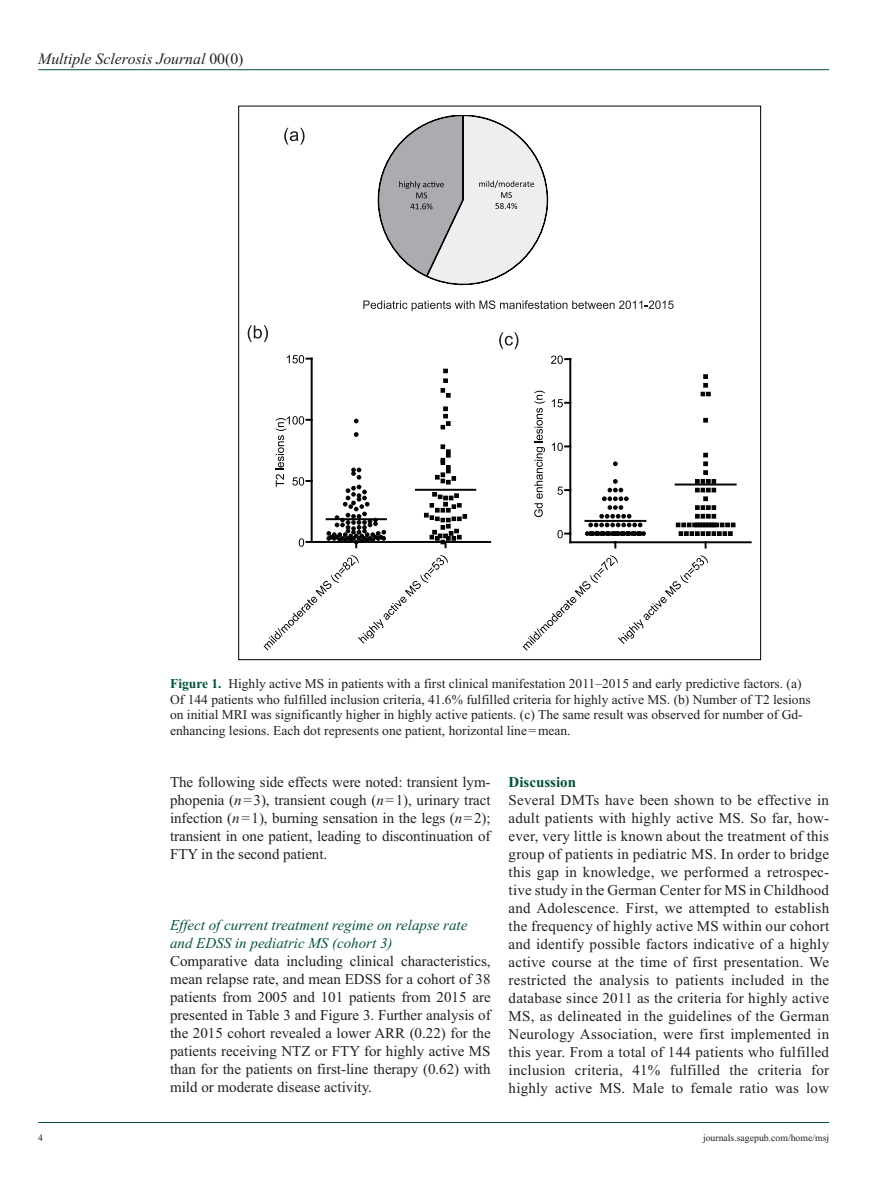
<style>
.page{position:relative;width:893px;height:1191px;background:#fff}
.page>*{position:absolute;margin:0;border:0;box-sizing:border-box;transform-origin:0 0}
.t1{font:italic 15.75px "Times New Roman";color:#231f20}
.t2{font:15px/18px "Times New Roman";color:#231f20;text-align:justify}
.t3{font:italic 15px/18px "Times New Roman";color:#015436}
.t4{font:700 15px "Times New Roman";color:#015436}
.t5{font:13.5px/15.8px "Times New Roman";color:#231f20}
.t6{font:9.75px "Times New Roman";color:#231f20}
.s1{font-style:normal}
.s2{font-weight:700;color:#015436}
.s3{font-style:italic}
</style>
<div class="page">
<hr style="left:38px;top:69px;width:791px;height:1px;background:#015436">
<hr style="left:38px;top:1122px;width:791px;height:1px;background:#015436">
<svg style="left:284px;top:128px;width:21px;height:17px"></svg>
<svg style="left:248px;top:325px;width:20px;height:17px"></svg>
<svg style="left:499px;top:332px;width:19px;height:17px"></svg>
<svg style="left:363px;top:115px;width:311px;height:196px"></svg>
<hr style="left:570px;top:541px;width:181px;height:2px;background:#040503">
<svg style="left:523px;top:555px;width:185px;height:95px"></svg>
<hr style="left:569px;top:359px;width:2px;height:183px;background:#040503">
<svg style="left:557px;top:530px;width:13px;height:8px"></svg>
<svg style="left:557px;top:486px;width:13px;height:9px"></svg>
<svg style="left:552px;top:443px;width:18px;height:8px"></svg>
<svg style="left:552px;top:399px;width:18px;height:8px"></svg>
<svg style="left:551px;top:355px;width:19px;height:9px"></svg>
<svg style="left:585px;top:506px;width:60px;height:29px"></svg>
<svg style="left:602px;top:479px;width:26px;height:21px"></svg>
<svg style="left:613px;top:462px;width:4px;height:3px"></svg>
<hr style="left:585px;top:520px;width:60px;height:2px;background:#040503">
<svg style="left:676px;top:506px;width:59px;height:29px"></svg>
<svg style="left:695px;top:471px;width:21px;height:29px"></svg>
<svg style="left:704px;top:453px;width:3px;height:12px"></svg>
<svg style="left:704px;top:418px;width:3px;height:4px"></svg>
<svg style="left:701px;top:375px;width:9px;height:21px"></svg>
<hr style="left:676px;top:483px;width:60px;height:2px;background:#040503">
<svg style="left:534px;top:391px;width:11px;height:126px"></svg>
<hr style="left:312px;top:541px;width:178px;height:2px;background:#040503">
<svg style="left:263px;top:555px;width:185px;height:95px"></svg>
<hr style="left:311px;top:359px;width:2px;height:183px;background:#040503">
<svg style="left:299px;top:538px;width:13px;height:9px"></svg>
<svg style="left:287px;top:355px;width:25px;height:8px"></svg>
<svg style="left:354px;top:419px;width:4px;height:4px"></svg>
<svg style="left:354px;top:432px;width:4px;height:4px"></svg>
<svg style="left:327px;top:485px;width:59px;height:62px"></svg>
<svg style="left:352px;top:468px;width:9px;height:11px"></svg>
<hr style="left:327px;top:518px;width:59px;height:2px;background:#040503">
<svg style="left:441px;top:389px;width:9px;height:8px"></svg>
<svg style="left:444px;top:369px;width:3px;height:4px"></svg>
<svg style="left:441px;top:407px;width:9px;height:22px"></svg>
<svg style="left:424px;top:492px;width:43px;height:55px"></svg>
<svg style="left:435px;top:445px;width:21px;height:39px"></svg>
<hr style="left:416px;top:489px;width:59px;height:2px;background:#040503">
<svg style="left:276px;top:416px;width:35px;height:71px"></svg>
<p class="t1" style="left:38px;top:50px;width:207px">Multiple Sclerosis Journal <span class="s1">00(0)</span></p>
<p class="t5" style="left:170px;top:675px;width:642px"><span class="s2">Figure 1.</span> Highly active MS in patients with a first clinical manifestation 2011–2015 and early predictive factors. (a)<br>Of 144 patients who fulfilled inclusion criteria, 41.6% fulfilled criteria for highly active MS. (b) Number of T2 lesions on initial MRI was significantly higher in highly active patients. (c) The same result was observed for number of Gd&shy;enhancing lesions. Each dot represents one patient, horizontal line=mean.</p>
<p class="t2" style="left:170px;top:773px;width:322px">The following side effects were noted: transient lym&shy;phopenia (<span class="s3">n</span>=3), transient cough (<span class="s3">n</span>=1), urinary tract infection (<span class="s3">n</span>=1), burning sensation in the legs (<span class="s3">n</span>=2); transient in one patient, leading to discontinuation of FTY in the second patient.</p>
<p class="t3" style="left:170px;top:916px;width:299px">Effect of current treatment regime on relapse rate and EDSS in pediatric MS (cohort 3)</p>
<p class="t2" style="left:170px;top:952px;width:322px">Comparative data including clinical characteristics, mean relapse rate, and mean EDSS for a cohort of 38 patients from 2005 and 101 patients from 2015 are presented in Table 3 and Figure 3. Further analysis of the 2015 cohort revealed a lower ARR (0.22) for the patients receiving NTZ or FTY for highly active MS than for the patients on first-line therapy (0.62) with mild or moderate disease activity.</p>
<p class="t4" style="left:509px;top:773px;width:69px">Discussion</p>
<p class="t2" style="left:509px;top:791px;width:322px">Several DMTs have been shown to be effective in adult patients with highly active MS. So far, how&shy;ever, very little is known about the treatment of this group of patients in pediatric MS. In order to bridge this gap in knowledge, we performed a retrospec&shy;tive study in the German Center for MS in Childhood and Adolescence. First, we attempted to establish the frequency of highly active MS within our cohort and identify possible factors indicative of a highly active course at the time of first presentation. We restricted the analysis to patients included in the database since 2011 as the criteria for highly active MS, as delineated in the guidelines of the German Neurology Association, were first implemented in this year. From a total of 144 patients who fulfilled inclusion criteria, 41% fulfilled the criteria for highly active MS. Male to female ratio was low</p>
<p class="t6" style="left:38px;top:1132px;width:6px">4</p>
<p class="t6" style="left:703px;top:1132px;width:128px">journals.sagepub.com/home/msj</p>
</div>
